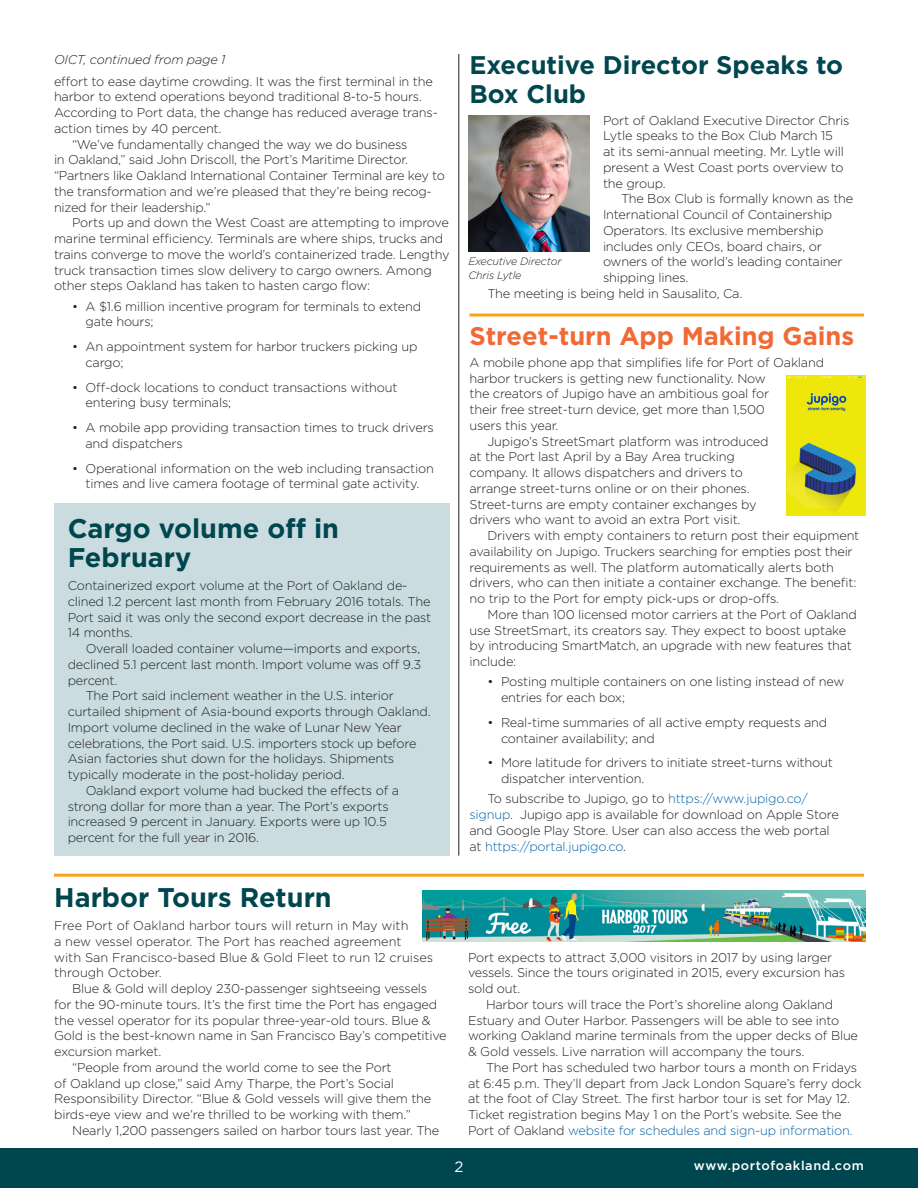
<style>
.page{position:relative;width:918px;height:1188px;background:#fff}
.page>*{position:absolute;margin:0;border:0;box-sizing:border-box;transform-origin:0 0}
.scondary_Headline{font:700 27px/28.5px "Gotham";color:#00464e}
.scondary_Headline-2{font:700 25.5px/28.5px "Gotham";color:#00464e}
.scondary_Headline-3{font:700 25.5px "Gotham";color:#f26935}
.t1{font:15px "Gotham";color:#fff}
.Story_Paragraph{font:300 12.75px/15.8px "Gotham";letter-spacing:-.015em;color:#231f20}
.Story_Lead_Paragraph{font:300 12.75px/15.8px "Gotham";letter-spacing:-.015em;color:#231f20}
.Jumps_to{font:italic 300 12.75px "Gotham";letter-spacing:-.015em;color:#231f20}
.t2{font:500 12.75px "Gotham";letter-spacing:.05em;color:#fff}
.Photo_Caption{font:italic 300 10.65px/13.8px "Gotham";letter-spacing:-.015em;color:#231f20}
.s1{color:#0162a7}
</style>
<div class="page">
<div style="left:0;top:1148px;width:918px;height:40px;background:#00464e"></div>
<div style="left:54px;top:503px;width:396px;height:353px;background:#cadcdf"></div>
<hr style="left:459px;top:54px;width:1px;height:802px;background:#231f20">
<hr style="left:54px;top:874px;width:810px;height:3px;background:#f9a31b">
<hr style="left:470px;top:314px;width:394px;height:3px;background:#f9a31b">
<img style="left:423px;top:891px;width:443px;height:51px">
<img style="left:468px;top:115px;width:122px;height:136px">
<img style="left:787px;top:376px;width:79px;height:139px">
<p class="Jumps_to" style="left:54px;top:52px;width:173px">OICT, continued from page 1</p>
<p class="Story_Lead_Paragraph" style="left:54px;top:73px;width:385px">effort to ease daytime crowding. It was the first terminal in the harbor to extend operations beyond traditional 8-to-5 hours.<br>According to Port data, the change has reduced average trans&shy;action times by 40 percent.</p>
<p class="Story_Paragraph" style="left:54px;top:136px;width:393px;text-indent:18px">“We’ve fundamentally changed the way we do business<br>in Oakland,” said John Driscoll, the Port’s Maritime Director. “Partners like Oakland International Container Terminal are key to the transformation and we’re pleased that they’re being recog&shy;nized for their leadership.”</p>
<p class="Story_Paragraph" style="left:54px;top:215px;width:397px;text-indent:18px">Ports up and down the West Coast are attempting to improve marine terminal efficiency. Terminals are where ships, trucks and trains converge to move the world’s containerized trade. Lengthy truck transaction times slow delivery to cargo owners. Among other steps Oakland has taken to hasten cargo flow:</p>
<p class="Story_Paragraph" style="left:86px;top:298px;width:337px;text-indent:-14px">• A $1.6 million incentive program for terminals to extend gate hours;</p>
<p class="Story_Paragraph" style="left:86px;top:338px;width:334px;text-indent:-14px">• An appointment system for harbor truckers picking up cargo;</p>
<p class="Story_Paragraph" style="left:86px;top:379px;width:314px;text-indent:-14px">• Off-dock locations to conduct transactions without entering busy terminals;</p>
<p class="Story_Paragraph" style="left:86px;top:419px;width:350px;text-indent:-14px">• A mobile app providing transaction times to truck drivers and dispatchers</p>
<p class="Story_Paragraph" style="left:72px;top:460px;width:363px;text-align:center">• Operational information on the web including transaction times and live camera footage of terminal gate activity.</p>
<p class="scondary_Headline" style="left:68px;top:514px;width:273px">Cargo volume off in<br>February</p>
<p class="Story_Lead_Paragraph" style="left:68px;top:577px;width:365px">Containerized export volume at the Port of Oakland de&shy;clined 1.2 percent last month from February 2016 totals. The Port said it was only the second export decrease in the past 14 months.</p>
<p class="Story_Paragraph" style="left:68px;top:640px;width:355px;text-align:justify;text-indent:18px">Overall loaded container volume—imports and exports, declined 5.1 percent last month. Import volume was off 9.3 percent.</p>
<p class="Story_Paragraph" style="left:68px;top:688px;width:365px;text-indent:18px">The Port said inclement weather in the U.S. interior curtailed shipment of Asia-bound exports through Oakland.<br>Import volume declined in the wake of Lunar New Year celebrations, the Port said. U.S. importers stock up before Asian factories shut down for the holidays. Shipments typically moderate in the post-holiday period.</p>
<p class="Story_Paragraph" style="left:68px;top:782px;width:333px;text-indent:18px">Oakland export volume had bucked the effects of a strong dollar for more than a year. The Port’s exports increased 9 percent in January. Exports were up 10.5 percent for the full year in 2016.</p>
<p class="scondary_Headline" style="left:54px;top:883px;width:279px">Harbor Tours Return</p>
<p class="Story_Lead_Paragraph" style="left:54px;top:917px;width:380px">Free Port of Oakland harbor tours will return in May with<br>a new vessel operator. The Port has reached agreement<br>with San Francisco-based Blue &amp; Gold Fleet to run 12 cruises through October.</p>
<p class="Story_Paragraph" style="left:54px;top:980px;width:394px;text-indent:18px">Blue &amp; Gold will deploy 230-passenger sightseeing vessels for the 90-minute tours. It’s the first time the Port has engaged the vessel operator for its popular three-year-old tours. Blue &amp; Gold is the best-known name in San Francisco Bay’s competitive excursion market.</p>
<p class="Story_Paragraph" style="left:54px;top:1059px;width:379px;text-indent:18px">“People from around the world come to see the Port<br>of Oakland up close,” said Amy Tharpe, the Port’s Social Responsibility Director. “Blue &amp; Gold vessels will give them the birds-eye view and we’re thrilled to be working with them.”</p>
<p class="Story_Paragraph" style="left:72px;top:1122px;width:369px">Nearly 1,200 passengers sailed on harbor tours last year. The</p>
<p class="scondary_Headline-2" style="left:470px;top:51px;width:375px">Executive Director Speaks to<br>Box Club</p>
<p class="Story_Lead_Paragraph" style="left:603px;top:112px;width:248px">Port of Oakland Executive Director Chris Lytle speaks to the Box Club March 15<br>at its semi-annual meeting. Mr. Lytle will present a West Coast ports overview to the group.</p>
<p class="Story_Paragraph" style="left:603px;top:191px;width:252px;text-indent:18px">The Box Club is formally known as the International Council of Containership Operators. Its exclusive membership includes only CEOs, board chairs, or owners of the world’s leading container shipping lines.</p>
<p class="Story_Paragraph" style="left:488px;top:285px;width:256px">The meeting is being held in Sausalito, Ca.</p>
<p class="Photo_Caption" style="left:468px;top:254px;width:95px">Executive Director<br>Chris Lytle</p>
<p class="scondary_Headline-3" style="left:470px;top:319px;width:386px">Street-turn App Making Gains</p>
<p class="Story_Lead_Paragraph" style="left:470px;top:354px;width:356px">A mobile phone app that simplifies life for Port of Oakland harbor truckers is getting new functionality. Now<br>the creators of Jupigo have an ambitious goal for<br>their free street-turn device, get more than 1,500<br>users this year.</p>
<p class="Story_Paragraph" style="left:470px;top:433px;width:301px;text-indent:18px">Jupigo’s StreetSmart platform was introduced at the Port last April by a Bay Area trucking company. It allows dispatchers and drivers to arrange street-turns online or on their phones.<br>Street-turns are empty container exchanges by drivers who want to avoid an extra Port visit.</p>
<p class="Story_Paragraph" style="left:470px;top:527px;width:391px;text-indent:18px">Drivers with empty containers to return post their equipment availability on Jupigo. Truckers searching for empties post their requirements as well. The platform automatically alerts both drivers, who can then initiate a container exchange. The benefit: no trip to the Port for empty pick-ups or drop-offs.</p>
<p class="Story_Paragraph" style="left:470px;top:606px;width:389px;text-indent:18px">More than 100 licensed motor carriers at the Port of Oakland use StreetSmart, its creators say. They expect to boost uptake by introducing SmartMatch, an upgrade with new features that include:</p>
<p class="Story_Paragraph" style="left:501px;top:674px;width:345px;text-indent:-14px">• Posting multiple containers on one listing instead of new entries for each box;</p>
<p class="Story_Paragraph" style="left:501px;top:714px;width:328px;text-indent:-14px">• Real-time summaries of all active empty requests and container availability; and</p>
<p class="Story_Paragraph" style="left:501px;top:755px;width:333px;text-indent:-14px">• More latitude for drivers to initiate street-turns without dispatcher intervention.</p>
<p class="Story_Paragraph" style="left:470px;top:791px;width:371px;text-indent:18px">To subscribe to Jupigo, go to <span class="s1">https://www.jupigo.co/ signup</span>. Jupigo app is available for download on Apple Store and Google Play Store. User can also access the web portal at <span class="s1">https://portal.jupigo.co</span>.</p>
<p class="Story_Paragraph" style="left:468px;top:949px;width:379px">Port expects to attract 3,000 visitors in 2017 by using larger vessels. Since the tours originated in 2015, every excursion has sold out.</p>
<p class="Story_Paragraph" style="left:468px;top:996px;width:392px;text-indent:18px">Harbor tours will trace the Port’s shoreline along Oakland Estuary and Outer Harbor. Passengers will be able to see into working Oakland marine terminals from the upper decks of Blue &amp; Gold vessels. Live narration will accompany the tours.</p>
<p class="Story_Paragraph" style="left:468px;top:1059px;width:395px;text-indent:18px">The Port has scheduled two harbor tours a month on Fridays at 6:45 p.m. They’ll depart from Jack London Square’s ferry dock at the foot of Clay Street. The first harbor tour is set for May 12.<br>Ticket registration begins May 1 on the Port’s website. See the Port of Oakland <span class="s1">website for schedules and sign-up information.</span></p>
<p class="t1" style="left:455px;top:1157px;width:10px">2</p>
<p class="t2" style="left:694px;top:1157px;width:171px">www.portofoakland.com</p>
</div>
